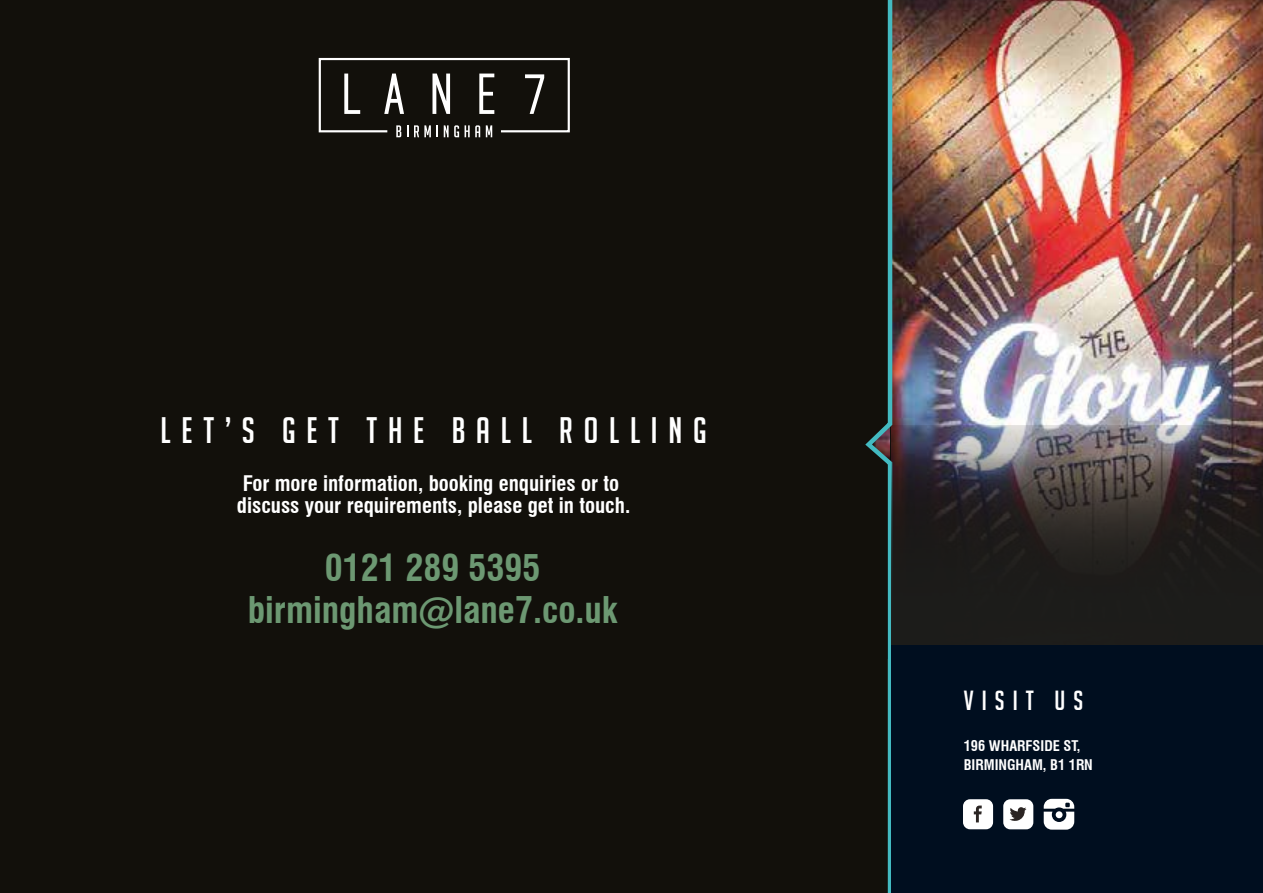
<style>
.page{position:relative;width:1263px;height:893px;background:#fff}
.page>*{position:absolute;margin:0;border:0;box-sizing:border-box;transform-origin:0 0}
.t1{font:700 condensed 36px/42px "Swiss 721 BT";color:#6c9872;text-align:center}
.t2{font:36px "Big Noodle Titling";letter-spacing:.3em;color:#fff}
.t3{font:27px "Big Noodle Titling";letter-spacing:.3em;color:#fff}
.t4{font:700 condensed 21px/22.2px "Swiss 721 BT";color:#fff}
.t5{font:700 condensed 14.4px/19.2px "Swiss 721 BT";color:#fff}
</style>
<div class="page">
<div style="left:0;top:0;width:890px;height:893px;background:#12100b"></div>
<img style="left:894px;top:0;width:369px;height:425px">
<svg style="left:318px;top:57px;width:252px;height:80px"></svg>
<img style="left:894px;top:425px;width:369px;height:26px">
<svg style="left:865px;top:0;width:29px;height:893px"></svg>
<svg style="left:891px;top:451px;width:372px;height:225px;background:#292625"></svg>
<div style="left:892px;top:646px;width:371px;height:247px;background:#000e1f"></div>
<div style="left:1003px;top:799px;width:30px;height:30px;background:#fff;border-radius:7px"></div>
<svg style="left:1009px;top:807px;width:17px;height:14px"></svg>
<div style="left:963px;top:799px;width:30px;height:30px;background:#fff;border-radius:7px"></div>
<svg style="left:974px;top:805px;width:8px;height:17px"></svg>
<svg style="left:1044px;top:799px;width:30px;height:31px"></svg>
<div style="left:1056px;top:811px;width:6px;height:7px;background:#fff;border-radius:50%"></div>
<h1 class="t2" style="left:161px;top:411px;width:547px">LET’S GET THE BALL ROLLING</h1>
<p class="t4" style="left:237px;top:472px;width:395px">For more information, booking enquiries or to discuss your requirements, please get in touch.</p>
<h1 class="t1" style="left:248px;top:547px;width:371px">0121 289 5395 birmingham@lane7.co.uk</h1>
<p class="t3" style="left:964px;top:686px;width:121px">VISIT US</p>
<p class="t5" style="left:964px;top:736px;width:131px">196 WHARFSIDE ST,<br>BIRMINGHAM, B1 1RN</p>
</div>
